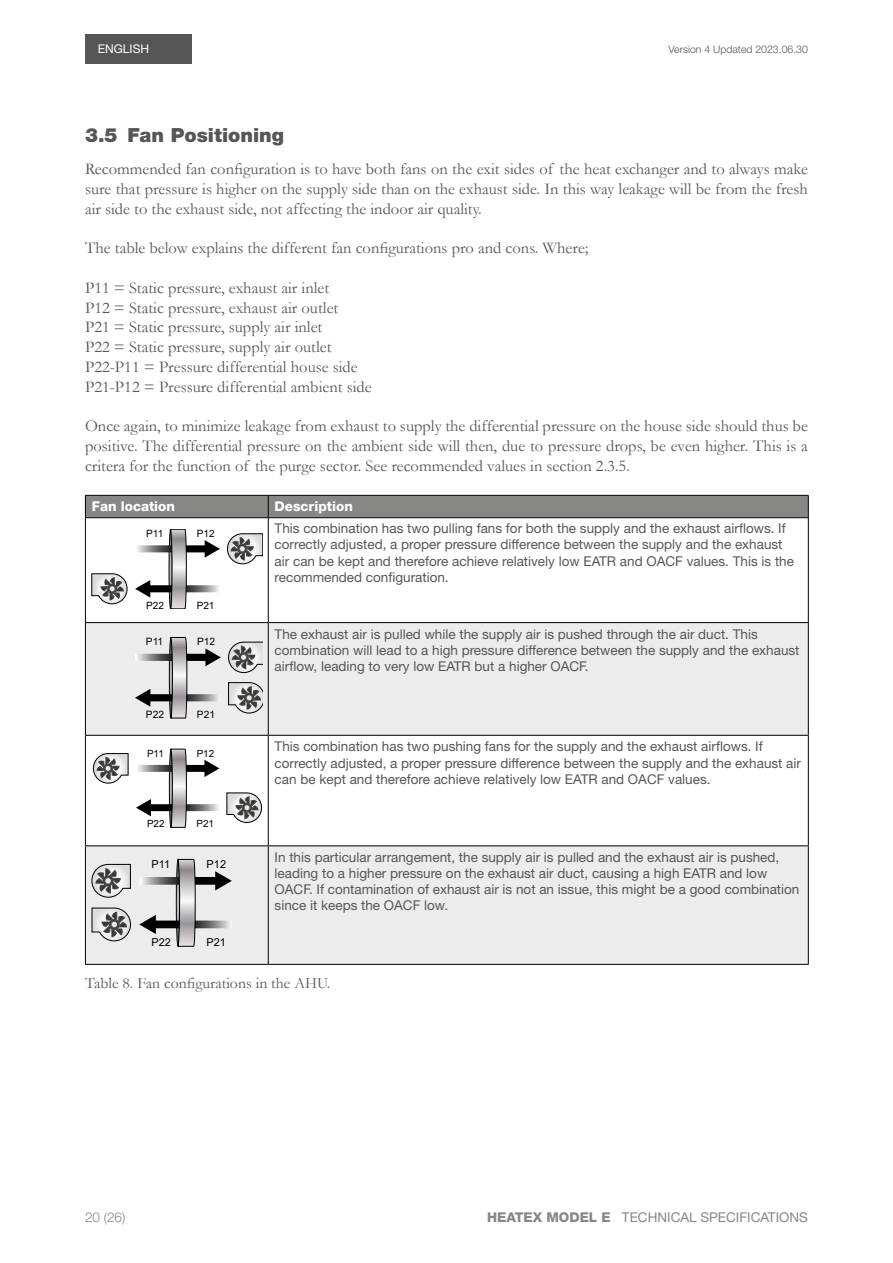
<style>
.page{position:relative;width:893px;height:1263px;background:#fff}
.page>*{position:absolute;margin:0;border:0;box-sizing:border-box;transform-origin:0 0}
.t1{font:900 19.5px "Helvetica Neue LT Std";color:#565656}
.t2{font:16.5px/19.8px "Garamond";color:#565656;text-align:justify}
.t3{font:15.75px "Garamond";color:#565656}
.t4{font:13.5px/16.2px "Helvetica Neue LT Std";color:#565656}
.t5{font:13.5px "Helvetica Neue LT Std";color:#878786}
.t6{font:800 13.5px "Helvetica Neue LT Std";color:#fff}
.t7{font:300 13.5px "Helvetica Neue LT Std";color:#878786}
.t8{font:12px "Helvetica Neue LT Std";color:#fff}
.t9{font:10.95px "Arial";color:#000}
.t10{font:300 10.5px "Helvetica Neue LT Std";color:#565656}
.t11{font:10.2px "Arial";color:#000}
.t12{font:10.05px "Arial";color:#000}
.t13{font:9.9px "Arial";color:#000}
.s1{font-weight:800}
</style>
<div class="page">
<div style="left:85px;top:34px;width:106px;height:30px;background:#565656"></div>
<svg style="left:86px;top:518px;width:722px;height:104px"></svg>
<svg style="left:86px;top:623px;width:722px;height:341px;fill:#ececed"></svg>
<div style="left:85px;top:495px;width:724px;height:23px;background:#878786"></div>
<hr style="left:85px;top:517px;width:183px;height:1px;background:#000">
<hr style="left:268px;top:517px;width:540px;height:1px;background:#000">
<hr style="left:85px;top:518px;width:1px;height:104px;background:#000">
<hr style="left:268px;top:518px;width:1px;height:104px;background:#000">
<hr style="left:808px;top:518px;width:1px;height:104px;background:#000">
<hr style="left:85px;top:622px;width:183px;height:1px;background:#000">
<hr style="left:85px;top:623px;width:1px;height:112px;background:#000">
<hr style="left:268px;top:622px;width:541px;height:1px;background:#000">
<hr style="left:268px;top:623px;width:1px;height:112px;background:#000">
<hr style="left:808px;top:623px;width:1px;height:112px;background:#000">
<hr style="left:85px;top:735px;width:183px;height:1px;background:#000">
<hr style="left:85px;top:736px;width:1px;height:109px;background:#000">
<hr style="left:268px;top:735px;width:541px;height:1px;background:#000">
<hr style="left:268px;top:736px;width:1px;height:109px;background:#000">
<hr style="left:808px;top:736px;width:1px;height:109px;background:#000">
<hr style="left:85px;top:845px;width:183px;height:1px;background:#000">
<hr style="left:85px;top:846px;width:1px;height:118px;background:#000">
<hr style="left:268px;top:845px;width:541px;height:1px;background:#000">
<hr style="left:268px;top:846px;width:1px;height:118px;background:#000">
<hr style="left:808px;top:846px;width:1px;height:118px;background:#000">
<hr style="left:85px;top:964px;width:183px;height:1px;background:#000">
<hr style="left:268px;top:964px;width:541px;height:1px;background:#000">
<svg style="left:150px;top:585px;width:70px;height:7px"></svg>
<svg style="left:135px;top:580px;width:15px;height:18px"></svg>
<svg style="left:135px;top:545px;width:70px;height:7px"></svg>
<svg style="left:205px;top:540px;width:15px;height:18px"></svg>
<svg style="left:227px;top:533px;width:36px;height:31px"></svg>
<div style="left:237px;top:544px;width:10px;height:10px;border:3px solid #fff;border-radius:50%"></div>
<svg style="left:169px;top:529px;width:18px;height:80px"></svg>
<svg style="left:92px;top:573px;width:35px;height:31px"></svg>
<div style="left:107px;top:584px;width:10px;height:10px;border:3px solid #fff;border-radius:50%"></div>
<svg style="left:150px;top:694px;width:71px;height:7px"></svg>
<svg style="left:135px;top:689px;width:15px;height:18px"></svg>
<svg style="left:135px;top:654px;width:70px;height:7px"></svg>
<svg style="left:205px;top:648px;width:16px;height:18px"></svg>
<svg style="left:228px;top:682px;width:35px;height:31px"></svg>
<div style="left:244px;top:693px;width:10px;height:10px;border:3px solid #fff;border-radius:50%"></div>
<svg style="left:228px;top:642px;width:35px;height:31px"></svg>
<div style="left:238px;top:652px;width:11px;height:10px;border:3px solid #fff;border-radius:50%"></div>
<svg style="left:169px;top:637px;width:19px;height:81px"></svg>
<svg style="left:151px;top:804px;width:68px;height:7px"></svg>
<svg style="left:136px;top:799px;width:15px;height:17px"></svg>
<svg style="left:136px;top:765px;width:68px;height:7px"></svg>
<svg style="left:204px;top:760px;width:15px;height:17px"></svg>
<svg style="left:227px;top:792px;width:35px;height:31px"></svg>
<div style="left:242px;top:803px;width:10px;height:10px;border:3px solid #fff;border-radius:50%"></div>
<svg style="left:169px;top:749px;width:18px;height:79px"></svg>
<svg style="left:93px;top:753px;width:35px;height:30px"></svg>
<div style="left:103px;top:763px;width:10px;height:10px;border:3px solid #fff;border-radius:50%"></div>
<svg style="left:156px;top:920px;width:76px;height:8px"></svg>
<svg style="left:139px;top:915px;width:17px;height:19px"></svg>
<svg style="left:139px;top:877px;width:76px;height:8px"></svg>
<svg style="left:215px;top:871px;width:17px;height:19px"></svg>
<svg style="left:92px;top:908px;width:39px;height:33px"></svg>
<div style="left:109px;top:919px;width:11px;height:11px;border:3px solid #fff;border-radius:50%"></div>
<svg style="left:176px;top:859px;width:20px;height:87px"></svg>
<svg style="left:92px;top:864px;width:39px;height:33px"></svg>
<div style="left:103px;top:875px;width:11px;height:11px;border:3px solid #fff;border-radius:50%"></div>
<p class="t8" style="left:98px;top:42px;width:53px">ENGLISH</p>
<p class="t10" style="left:669px;top:43px;width:141px">Version 4 Updated 2023.06.30</p>
<h1 class="t1" style="left:85px;top:123px;width:201px">3.5 Fan Positioning</h1>
<p class="t2" style="left:85px;top:159px;width:724px">Recommended fan configuration is to have both fans on the exit sides of the heat exchanger and to always make sure that pressure is higher on the supply side than on the exhaust side. In this way leakage will be from the fresh air side to the exhaust side, not affecting the indoor air quality.</p>
<p class="t2" style="left:85px;top:238px;width:505px">The table below explains the different fan configurations pro and cons. Where;</p>
<p class="t2" style="left:85px;top:277px;width:288px;text-align:left">P11 = Static pressure, exhaust air inlet<br>P12 = Static pressure, exhaust air outlet<br>P21 = Static pressure, supply air inlet<br>P22 = Static pressure, supply air outlet P22-P11 = Pressure differential house side P21-P12 = Pressure differential ambient side</p>
<p class="t2" style="left:85px;top:416px;width:724px">Once again, to minimize leakage from exhaust to supply the differential pressure on the house side should thus be positive. The differential pressure on the ambient side will then, due to pressure drops, be even higher. This is a critera for the function of the purge sector. See recommended values in section 2.3.5.</p>
<p class="t6" style="left:92px;top:498px;width:85px">Fan location</p>
<p class="t6" style="left:275px;top:498px;width:80px">Description</p>
<p class="t12" style="left:146px;top:527px;width:19px">P11</p>
<p class="t12" style="left:197px;top:527px;width:19px">P12</p>
<p class="t4" style="left:275px;top:520px;width:521px">This combination has two pulling fans for both the supply and the exhaust airflows. If correctly adjusted, a proper pressure difference between the supply and the exhaust air can be kept and therefore achieve relatively low EATR and OACF values. This is the recommended configuration.</p>
<p class="t12" style="left:146px;top:598px;width:19px">P22</p>
<p class="t12" style="left:197px;top:598px;width:19px">P21</p>
<p class="t11" style="left:146px;top:634px;width:19px">P11</p>
<p class="t11" style="left:197px;top:634px;width:20px">P12</p>
<p class="t11" style="left:146px;top:707px;width:20px">P22</p>
<p class="t11" style="left:197px;top:707px;width:20px">P21</p>
<p class="t13" style="left:147px;top:746px;width:18px">P11</p>
<p class="t13" style="left:197px;top:746px;width:19px">P12</p>
<p class="t13" style="left:147px;top:817px;width:19px">P22</p>
<p class="t13" style="left:197px;top:817px;width:19px">P21</p>
<p class="t9" style="left:151px;top:856px;width:20px">P11</p>
<p class="t9" style="left:207px;top:856px;width:21px">P12</p>
<p class="t9" style="left:151px;top:935px;width:21px">P22</p>
<p class="t9" style="left:206px;top:935px;width:21px">P21</p>
<p class="t4" style="left:275px;top:625px;width:526px">The exhaust air is pulled while the supply air is pushed through the air duct. This combination will lead to a high pressure difference between the supply and the exhaust airflow, leading to very low EATR but a higher OACF.</p>
<p class="t4" style="left:275px;top:738px;width:528px">This combination has two pushing fans for the supply and the exhaust airflows. If correctly adjusted, a proper pressure difference between the supply and the exhaust air can be kept and therefore achieve relatively low EATR and OACF values.</p>
<p class="t4" style="left:275px;top:849px;width:526px">In this particular arrangement, the supply air is pulled and the exhaust air is pushed, leading to a higher pressure on the exhaust air duct, causing a high EATR and low OACF. If contamination of exhaust air is not an issue, this might be a good combination since it keeps the OACF low.</p>
<p class="t3" style="left:85px;top:972px;width:247px">Table 8. Fan configurations in the AHU.</p>
<p class="t7" style="left:85px;top:1208px;width:42px">20 (26)</p>
<p class="t5" style="left:487px;top:1209px;width:322px"><span class="s1">HEATEX MODEL E</span> TECHNICAL SPECIFICATIONS</p>
</div>
